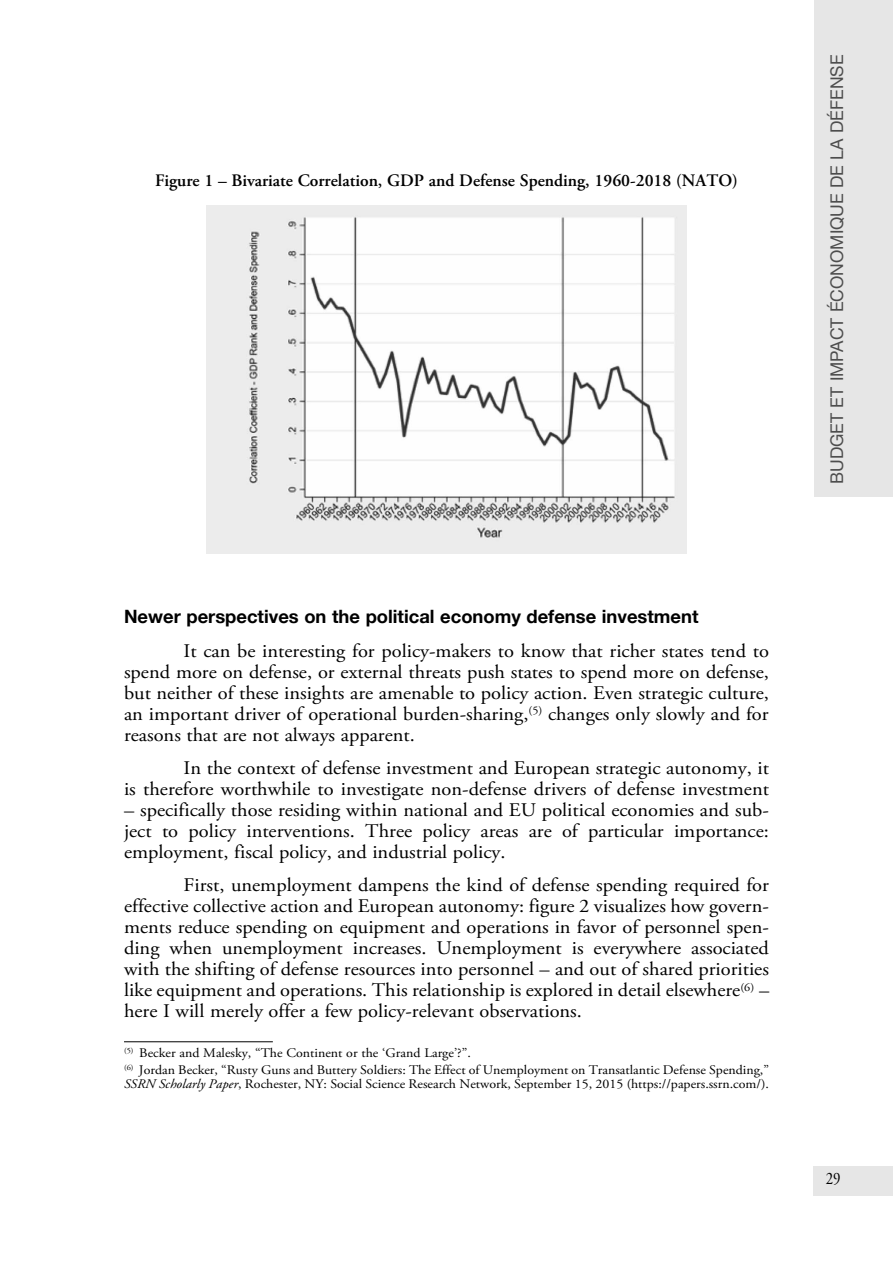
<style>
.page{position:relative;width:893px;height:1265px;background:#fff}
.page>*{position:absolute;margin:0;border:0;box-sizing:border-box;transform-origin:0 0}
.t1{font:19.25px/21px "Adobe Garamond Pro";color:#000;text-align:justify;scale:1.06 1}
.t2{font:700 18.38px "Helvetica Neue";color:#000}
.t3{font:600 17.5px "Adobe Garamond Pro";color:#000}
.t4{font:17.5px "Helvetica Neue";color:#4d4d4d}
.t5{font:17.5px "Adobe Garamond Pro";color:#000;scale:.85 1}
.t6{font:13.12px/14px "Adobe Garamond Pro";color:#000;scale:1.06 1}
.s1{font-style:italic}
</style>
<div class="page">
<div style="left:814px;top:1166px;width:79px;height:30px;background:#e6e6e6"></div>
<hr style="left:124px;top:1041px;width:149px;height:1px;background:#000">
<div style="left:814px;top:0;width:79px;height:496px;background:#e6e6e6"></div>
<img style="left:206px;top:205px;width:481px;height:349px">
<p class="t3" style="left:155px;top:174px;width:584px">Figure 1 – Bivariate Correlation, GDP and Defense Spending, 1960-2018 (NATO)</p>
<p class="t2" style="left:124px;top:605px;width:576px">Newer perspectives on the political economy defense investment</p>
<p class="t1" style="left:124px;top:642px;width:610px;text-indent:60px">It can be interesting for policy-makers to know that richer states tend to spend more on defense, or external threats push states to spend more on defense, but neither of these insights are amenable to policy action. Even strategic culture, an important driver of operational burden-sharing,<sup>(5)</sup> changes only slowly and for reasons that are not always apparent.</p>
<p class="t1" style="left:124px;top:759px;width:610px;text-align:right">In the context of defense investment and European strategic autonomy, it<br>is therefore worthwhile to investigate non-defense drivers of defense investment</p>
<p class="t1" style="left:124px;top:801px;width:610px">– specifically those residing within national and EU political economies and sub&shy;ject to policy interventions. Three policy areas are of particular importance: employment, fiscal policy, and industrial policy.</p>
<p class="t1" style="left:124px;top:877px;width:610px;text-indent:60px">First, unemployment dampens the kind of defense spending required for effective collective action and European autonomy: figure 2 visualizes how govern&shy;ments reduce spending on equipment and operations in favor of personnel spen&shy;ding when unemployment increases. Unemployment is everywhere associated with the shifting of defense resources into personnel – and out of shared priorities like equipment and operations. This relationship is explored in detail elsewhere<sup>(6)</sup> – here I will merely offer a few policy-relevant observations.</p>
<p class="t6" style="left:124px;top:1047px;width:329px"><sup>(5)</sup> Becker and Malesky, “The Continent or the ‘Grand Large’?”.</p>
<p class="t6" style="left:124px;top:1064px;width:610px"><sup>(6)</sup> Jordan Becker, “Rusty Guns and Buttery Soldiers: The Effect of Unemployment on Transatlantic Defense Spending,”<br><span class="s1">SSRN Scholarly Paper</span>, Rochester, NY: Social Science Research Network, September 15, 2015 (https://papers.ssrn.com/).</p>
<p class="t4" style="left:827px;top:484px;width:431px;rotate:-90deg">BUDGET ET IMPACT ÉCONOMIQUE DE LA DÉFENSE</p>
<p class="t5" style="left:826px;top:1171px;width:19px">29</p>
</div>
